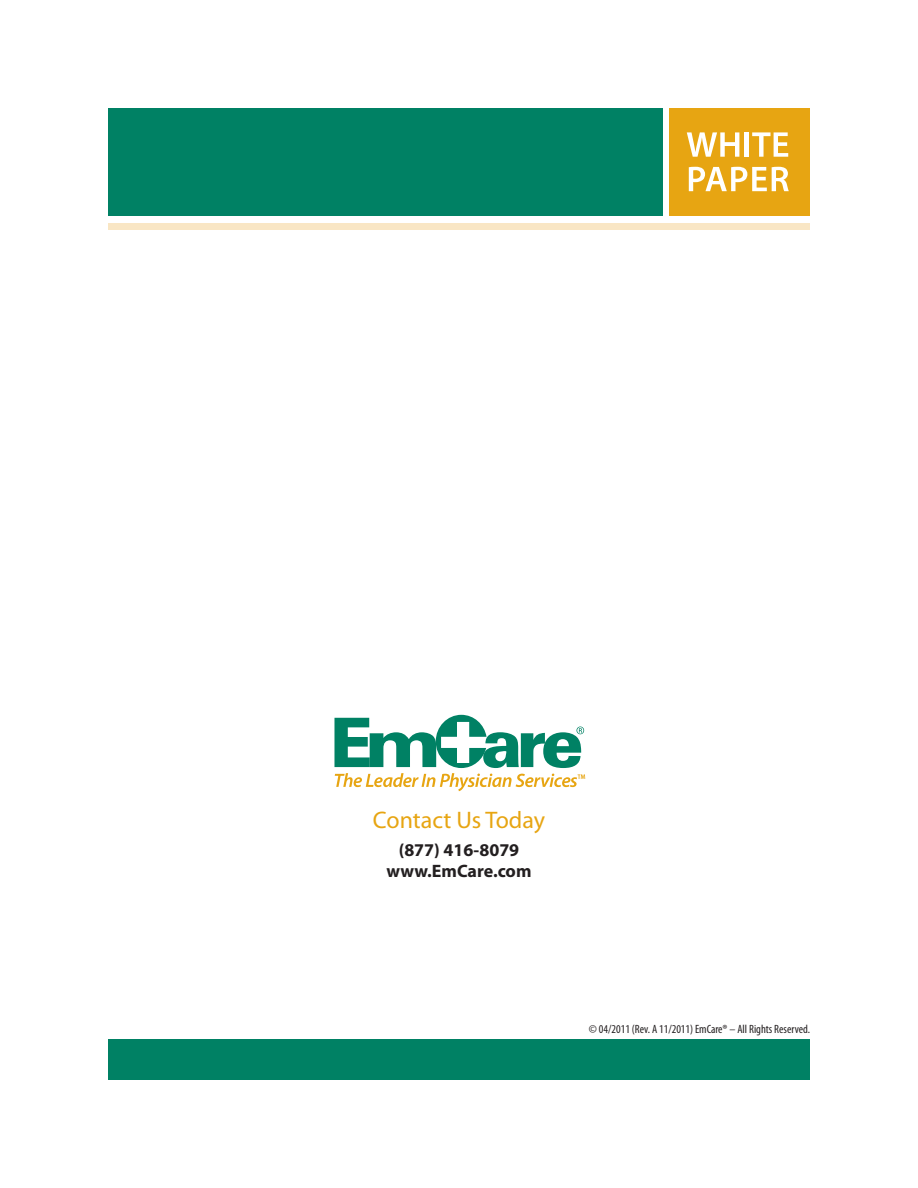
<style>
.page{position:relative;width:918px;height:1188px;background:#fff}
.page>*{position:absolute;margin:0;border:0;box-sizing:border-box;transform-origin:0 0}
.t1{font:24px "Myriad Pro";color:#e7a512}
.t2{font:700 18px/21px "Myriad Pro";color:#231f20;text-align:center}
.t3{font:condensed 12px "Myriad Pro";color:#231f20}
.s1{font-stretch:normal}
</style>
<div class="page">
<div style="left:108px;top:1040px;width:702px;height:40px;background:#008164"></div>
<div style="left:108px;top:223px;width:702px;height:7px;background:#f9e6c4"></div>
<div style="left:669px;top:108px;width:141px;height:108px;background:#e7a512"></div>
<div style="left:108px;top:108px;width:554px;height:108px;background:#008164"></div>
<svg style="left:687px;top:132px;width:52px;height:25px"></svg>
<hr style="left:745px;top:132px;width:4px;height:25px;background:#fff">
<svg style="left:752px;top:132px;width:36px;height:25px"></svg>
<svg style="left:689px;top:167px;width:100px;height:24px"></svg>
<svg style="left:334px;top:715px;width:251px;height:76px"></svg>
<h1 class="t1" style="left:373px;top:805px;width:174px">Contact Us Today</h1>
<h2 class="t2" style="left:386px;top:839px;width:146px">(877) 416-8079 www.EmCare.com</h2>
<p class="t3" style="left:589px;top:1022px;width:223px">© 04/2011 (Rev. A 11/2011) EmCare<span class="s1">®</span> – All Rights Reserved.</p>
</div>
